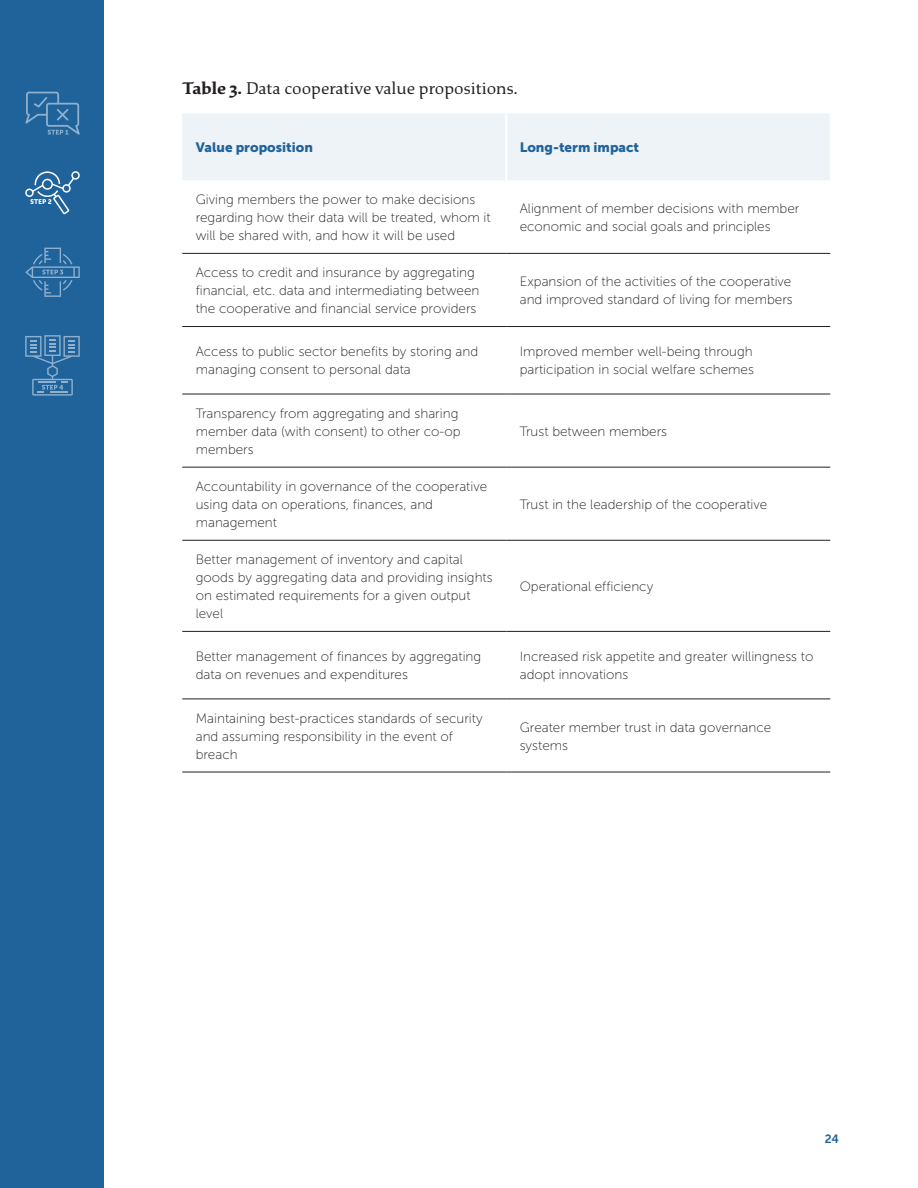
<style>
.page{position:relative;width:918px;height:1188px;background:#fff}
.page>*{position:absolute;margin:0;border:0;box-sizing:border-box;transform-origin:0 0}
.t1{font:18px "Study";color:#231f20}
.Purple_Bullets{font:13.5px/18px "Museo Sans 100";color:#231f20}
.Purple_Bullets-2{font:13.5px "Museo Sans 900";color:#20639b}
.Body{font:12px "Museo Sans 700";color:#20639b}
.s1{font-weight:700}
</style>
<div class="page">
<div style="left:182px;top:113px;width:648px;height:67px;background:#edf3f7"></div>
<hr style="left:182px;top:253px;width:324px;height:1px;background:#231f20">
<hr style="left:506px;top:253px;width:324px;height:1px;background:#231f20">
<hr style="left:182px;top:326px;width:324px;height:1px;background:#231f20">
<hr style="left:506px;top:326px;width:324px;height:1px;background:#231f20">
<hr style="left:182px;top:394px;width:324px;height:1px;background:#231f20">
<hr style="left:506px;top:394px;width:324px;height:1px;background:#231f20">
<hr style="left:182px;top:467px;width:324px;height:1px;background:#231f20">
<hr style="left:506px;top:467px;width:324px;height:1px;background:#231f20">
<hr style="left:182px;top:540px;width:324px;height:1px;background:#231f20">
<hr style="left:506px;top:540px;width:324px;height:1px;background:#231f20">
<hr style="left:182px;top:631px;width:324px;height:1px;background:#231f20">
<hr style="left:506px;top:631px;width:324px;height:1px;background:#231f20">
<hr style="left:182px;top:699px;width:324px;height:1px;background:#231f20">
<hr style="left:506px;top:699px;width:324px;height:1px;background:#231f20">
<hr style="left:182px;top:772px;width:324px;height:1px;background:#231f20">
<hr style="left:506px;top:772px;width:324px;height:1px;background:#231f20">
<hr style="left:505px;top:113px;width:2px;height:67px;background:#fff">
<div style="left:0;top:0;width:104px;height:1188px;background:#20639b"></div>
<svg style="left:25px;top:92px;width:55px;height:43px"></svg>
<svg style="left:25px;top:171px;width:55px;height:43px"></svg>
<svg style="left:25px;top:248px;width:55px;height:49px"></svg>
<svg style="left:25px;top:335px;width:55px;height:61px"></svg>
<p class="t1" style="left:182px;top:78px;width:337px"><span class="s1">Table 3.</span> Data cooperative value propositions.</p>
<p class="Purple_Bullets-2" style="left:196px;top:139px;width:119px">Value proposition</p>
<p class="Purple_Bullets-2" style="left:520px;top:139px;width:121px">Long-term impact</p>
<p class="Purple_Bullets" style="left:196px;top:190px;width:296px">Giving members the power to make decisions regarding how their data will be treated, whom it will be shared with, and how it will be used</p>
<p class="Purple_Bullets" style="left:520px;top:199px;width:281px">Alignment of member decisions with member economic and social goals and principles</p>
<p class="Purple_Bullets" style="left:196px;top:264px;width:285px">Access to credit and insurance by aggregating financial, etc. data and intermediating between the cooperative and financial service providers</p>
<p class="Purple_Bullets" style="left:520px;top:273px;width:275px">Expansion of the activities of the cooperative and improved standard of living for members</p>
<p class="Purple_Bullets" style="left:196px;top:343px;width:284px">Access to public sector benefits by storing and managing consent to personal data</p>
<p class="Purple_Bullets" style="left:520px;top:343px;width:236px">Improved member well-being through participation in social welfare schemes</p>
<p class="Purple_Bullets" style="left:196px;top:404px;width:266px">Transparency from aggregating and sharing member data (with consent) to other co-op members</p>
<p class="Purple_Bullets" style="left:520px;top:422px;width:149px">Trust between members</p>
<p class="Purple_Bullets" style="left:196px;top:477px;width:293px">Accountability in governance of the cooperative using data on operations, finances, and management</p>
<p class="Purple_Bullets" style="left:196px;top:550px;width:299px">Better management of inventory and capital goods by aggregating data and providing insights on estimated requirements for a given output level</p>
<p class="Purple_Bullets" style="left:520px;top:495px;width:249px">Trust in the leadership of the cooperative</p>
<p class="Purple_Bullets" style="left:520px;top:577px;width:135px">Operational efficiency</p>
<p class="Purple_Bullets" style="left:196px;top:648px;width:287px">Better management of finances by aggregating data on revenues and expenditures</p>
<p class="Purple_Bullets" style="left:520px;top:648px;width:295px">Increased risk appetite and greater willingness to adopt innovations</p>
<p class="Purple_Bullets" style="left:196px;top:709px;width:289px">Maintaining best-practices standards of security and assuming responsibility in the event of breach</p>
<p class="Purple_Bullets" style="left:520px;top:718px;width:253px">Greater member trust in data governance systems</p>
<p class="Body" style="left:825px;top:1132px;width:16px">24</p>
</div>
